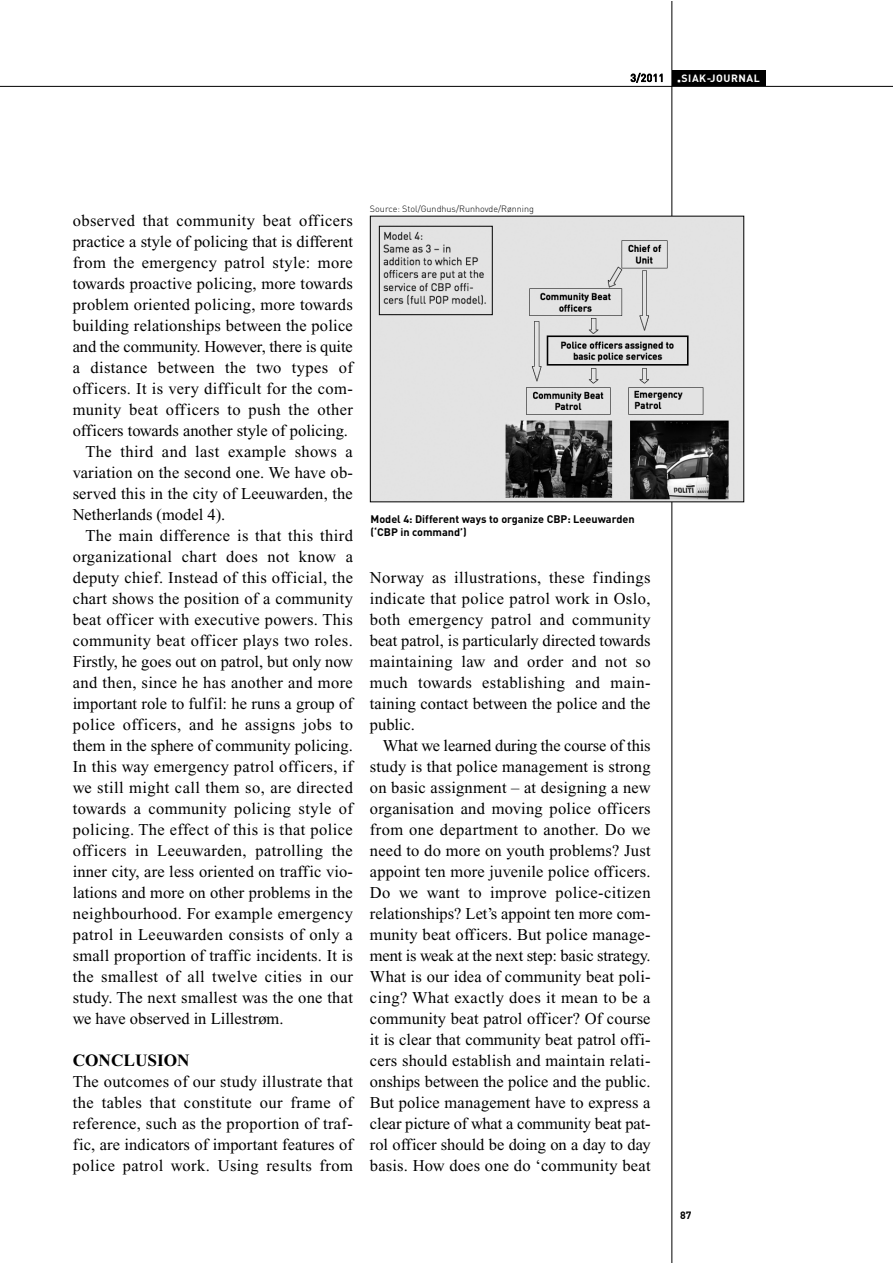
<style>
.page{position:relative;width:893px;height:1263px;background:#fff}
.page>*{position:absolute;margin:0;border:0;box-sizing:border-box;transform-origin:0 0}
.t1{font:700 17.25px "Times New Roman";color:#000}
.t2{font:16.5px/21px "Times New Roman";letter-spacing:.02em;color:#000;text-align:justify}
.t3{font:16.5px "Times New Roman";color:#000}
.t4{font:16.5px "Times New Roman";letter-spacing:-.005em;color:#000}
.t5{font:700 10.95px/12.9px "DIN";color:#000}
.t6{font:700 10.5px "DIN";letter-spacing:.055em;color:#fff}
.t7{font:10.5px "DIN";color:#000}
.t8{font:700 10.5px "DIN";color:#000}
.t9{font:300 9px "DIN";color:#000}
</style>
<div class="page">
<hr style="left:671px;top:1px;width:1px;height:1262px;background:#000">
<div style="left:672px;top:71px;width:93px;height:15px;background:#000"></div>
<hr style="left:0;top:86px;width:892px;height:1px;background:#000">
<img style="left:372px;top:218px;width:370px;height:282px">
<div style="left:379px;top:226px;width:114px;height:89px;border:1px solid #000"></div>
<p class="t7" style="left:631px;top:74px;width:35px">3/2011</p>
<p class="t6" style="left:677px;top:75px;width:84px">.SIAK-JOURNAL</p>
<p class="t2" style="left:73px;top:212px;width:282px">observed that community beat officers</p>
<p class="t3" style="left:73px;top:236px;width:282px">practice a style of policing that is different</p>
<p class="t2" style="left:73px;top:254px;width:282px">from the emergency patrol style: more</p>
<p class="t2" style="left:73px;top:275px;width:282px">towards proactive policing, more towards</p>
<p class="t2" style="left:73px;top:296px;width:282px">problem oriented policing, more towards</p>
<p class="t2" style="left:73px;top:317px;width:282px">building relationships between the police</p>
<p class="t4" style="left:73px;top:341px;width:282px">and the community. However, there is quite</p>
<p class="t2" style="left:73px;top:359px;width:282px">a distance between the two types of</p>
<p class="t2" style="left:73px;top:380px;width:282px">officers. It is very difficult for the com-</p>
<p class="t2" style="left:73px;top:401px;width:282px">munity beat officers to push the other</p>
<p class="t3" style="left:73px;top:425px;width:277px">officers towards another style of policing.</p>
<p class="t2" style="left:85px;top:443px;width:269px">The third and last example shows a</p>
<p class="t2" style="left:73px;top:464px;width:282px">variation on the second one. We have ob-</p>
<p class="t2" style="left:73px;top:485px;width:282px">served this in the city of Leeuwarden, the</p>
<p class="t3" style="left:73px;top:509px;width:154px">Netherlands (model 4).</p>
<p class="t2" style="left:85px;top:527px;width:269px">The main difference is that this third</p>
<p class="t2" style="left:73px;top:548px;width:282px">organizational chart does not know a</p>
<p class="t2" style="left:73px;top:569px;width:282px">deputy chief. Instead of this official, the</p>
<p class="t2" style="left:73px;top:590px;width:282px">chart shows the position of a community</p>
<p class="t2" style="left:73px;top:611px;width:282px">beat officer with executive powers. This</p>
<p class="t2" style="left:73px;top:632px;width:282px">community beat officer plays two roles.</p>
<p class="t3" style="left:73px;top:656px;width:282px">Firstly, he goes out on patrol, but only now</p>
<p class="t2" style="left:73px;top:674px;width:282px">and then, since he has another and more</p>
<p class="t3" style="left:73px;top:698px;width:282px">important role to fulfil: he runs a group of</p>
<p class="t2" style="left:73px;top:716px;width:282px">police officers, and he assigns jobs to</p>
<p class="t3" style="left:73px;top:740px;width:282px">them in the sphere of community policing.</p>
<p class="t2" style="left:73px;top:758px;width:282px">In this way emergency patrol officers, if</p>
<p class="t2" style="left:73px;top:779px;width:282px">we still might call them so, are directed</p>
<p class="t2" style="left:73px;top:800px;width:282px">towards a community policing style of</p>
<p class="t2" style="left:73px;top:821px;width:282px">policing. The effect of this is that police</p>
<p class="t2" style="left:73px;top:842px;width:282px">officers in Leeuwarden, patrolling the</p>
<p class="t2" style="left:73px;top:863px;width:282px">inner city, are less oriented on traffic vio-</p>
<p class="t2" style="left:73px;top:884px;width:282px">lations and more on other problems in the</p>
<p class="t2" style="left:73px;top:905px;width:282px">neighbourhood. For example emergency</p>
<p class="t2" style="left:73px;top:926px;width:282px">patrol in Leeuwarden consists of only a</p>
<p class="t2" style="left:73px;top:947px;width:282px">small proportion of traffic incidents. It is</p>
<p class="t2" style="left:73px;top:968px;width:282px">the smallest of all twelve cities in our</p>
<p class="t2" style="left:73px;top:989px;width:282px">study. The next smallest was the one that</p>
<p class="t3" style="left:73px;top:1013px;width:212px">we have observed in Lillestrøm.</p>
<p class="t1" style="left:73px;top:1055px;width:118px">CONCLUSION</p>
<p class="t2" style="left:73px;top:1073px;width:282px">The outcomes of our study illustrate that the tables that constitute our frame of reference, such as the proportion of traf&shy;fic, are indicators of important features of police patrol work. Using results from</p>
<p class="t9" style="left:370px;top:206px;width:166px">Source: Stol/Gundhus/Runhovde/Rønning</p>
<p class="t5" style="left:370px;top:513px;width:266px">Model 4: Different ways to organize CBP: Leeuwarden (‘CBP in command’)</p>
<p class="t2" style="left:370px;top:569px;width:282px">Norway as illustrations, these findings indicate that police patrol work in Oslo, both emergency patrol and community beat patrol, is particularly directed towards maintaining law and order and not so much towards establishing and main&shy;taining contact between the police and the public.</p>
<p class="t2" style="left:370px;top:737px;width:282px;text-indent:13px">What we learned during the course of this study is that police management is strong on basic assignment – at designing a new organisation and moving police officers from one department to another. Do we need to do more on youth problems? Just appoint ten more juvenile police officers.<br>Do we want to improve police-citizen relationships? Let’s appoint ten more com&shy;munity beat officers. But police manage&shy;ment is weak at the next step: basic strategy.<br>What is our idea of community beat poli&shy;cing? What exactly does it mean to be a community beat patrol officer? Of course it is clear that community beat patrol offi&shy;cers should establish and maintain relati&shy;onships between the police and the public.<br>But police management have to express a clear picture of what a community beat pat&shy;rol officer should be doing on a day to day basis. How does one do ‘community beat</p>
<p class="t8" style="left:680px;top:1211px;width:13px">87</p>
</div>
